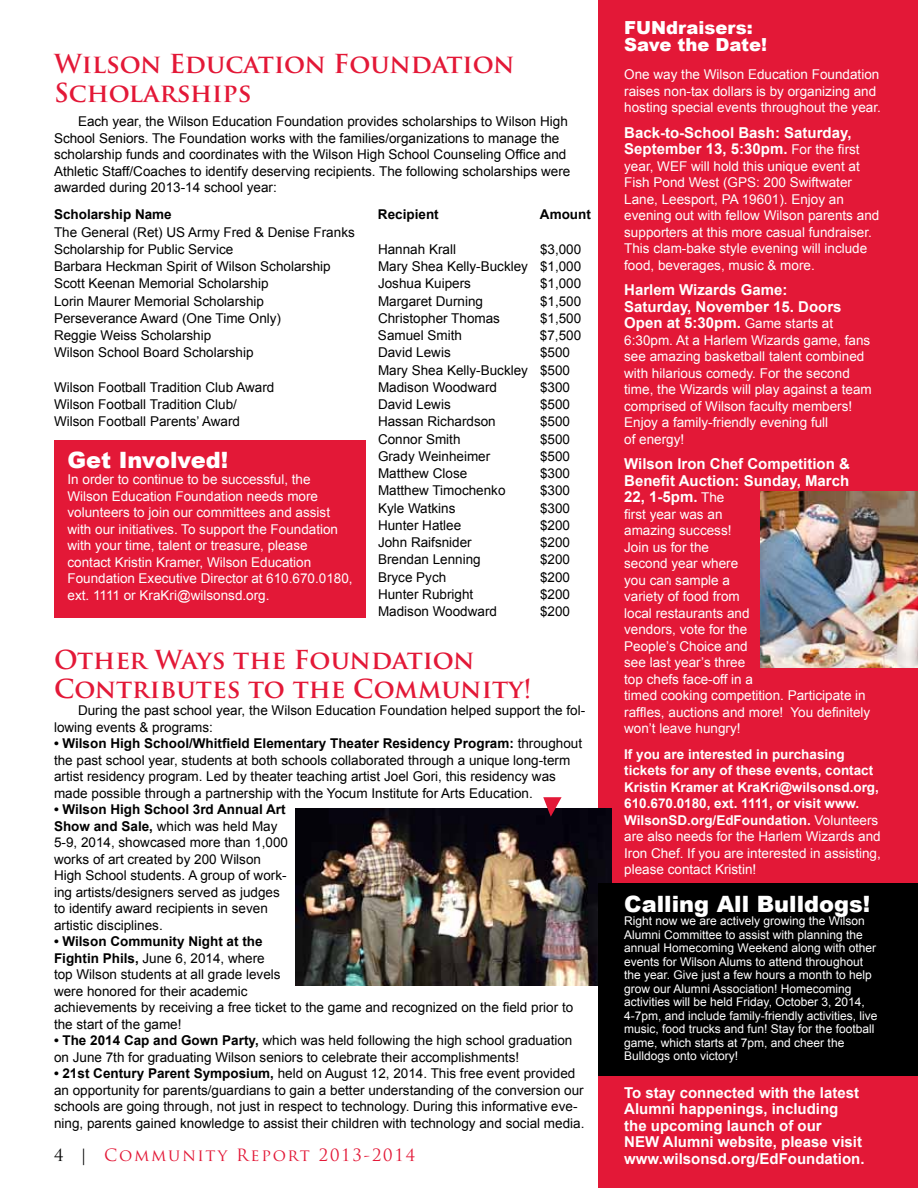
<style>
.page{position:relative;width:918px;height:1188px;background:#fff}
.page>*{position:absolute;margin:0;border:0;box-sizing:border-box;transform-origin:0 0}
.t1{font:700 25.5px/28.5px "Trajan Pro";color:#e31837}
.t2{font:900 22.5px "Arial";color:#fff}
.t3{font:900 18px/16.5px "Arial";color:#fff}
.t4{font:16.5px "Trajan Pro";letter-spacing:.11em;color:#e31837}
.t5{font:700 15px/16.5px "Arial";color:#fff}
.t6{font:13.5px/16.5px "Arial";color:#000}
.t7{font:13.5px/16.5px "Arial";color:#fff}
.t8{font:700 13.5px/16.5px "Arial";color:#fff}
.t9{font:700 13.5px "Arial";color:#000}
.t10{font:12px/13.5px "Arial";color:#fff}
.s1{font-weight:700}
.s2{color:#000}
.s3{font-weight:400;font-size:13.5px}
.s4{font-weight:400}
</style>
<div class="page">
<div style="left:598px;top:0;width:320px;height:1188px;background:#e31837"></div>
<img style="left:296px;top:809px;width:316px;height:177px">
<div style="left:598px;top:883px;width:320px;height:193px;background:#000"></div>
<img style="left:760px;top:492px;width:158px;height:175px">
<div style="left:54px;top:441px;width:311px;height:177px;background:#e31837"></div>
<svg style="left:543px;top:797px;width:19px;height:20px"></svg>
<h1 class="t1" style="left:54px;top:50px;width:462px">Wilson Education Foundation<br>Scholarships</h1>
<p class="t6" style="left:54px;top:114px;width:518px;text-indent:24px">Each year, the Wilson Education Foundation provides scholarships to Wilson High School Seniors. The Foundation works with the families/organizations to manage the scholarship funds and coordinates with the Wilson High School Counseling Office and Athletic Staff/Coaches to identify deserving recipients. The following scholarships were awarded during 2013-14 school year:</p>
<p class="t9" style="left:54px;top:206px;width:119px">Scholarship Name</p>
<p class="t9" style="left:378px;top:206px;width:62px">Recipient</p>
<p class="t9" style="left:540px;top:206px;width:52px">Amount</p>
<p class="t6" style="left:54px;top:223px;width:302px;line-height:17.2px">The General (Ret) US Army Fred &amp; Denise Franks<br>Scholarship for Public Service</p>
<p class="t6" style="left:378px;top:241px;width:80px">Hannah Krall</p>
<p class="t6" style="left:540px;top:241px;width:43px">$3,000</p>
<p class="t6" style="left:54px;top:258px;width:278px">Barbara Heckman Spirit of Wilson Scholarship</p>
<p class="t6" style="left:378px;top:258px;width:205px">Mary Shea Kelly-Buckley $1,000</p>
<p class="t6" style="left:54px;top:276px;width:216px">Scott Keenan Memorial Scholarship</p>
<p class="t6" style="left:378px;top:276px;width:95px">Joshua Kuipers</p>
<p class="t6" style="left:540px;top:276px;width:43px">$1,000</p>
<p class="t6" style="left:54px;top:293px;width:212px">Lorin Maurer Memorial Scholarship</p>
<p class="t6" style="left:378px;top:293px;width:107px">Margaret Durning</p>
<p class="t6" style="left:540px;top:293px;width:43px">$1,500</p>
<p class="t6" style="left:54px;top:310px;width:229px">Perseverance Award (One Time Only)</p>
<p class="t6" style="left:378px;top:310px;width:124px">Christopher Thomas</p>
<p class="t6" style="left:540px;top:310px;width:43px">$1,500</p>
<p class="t6" style="left:54px;top:327px;width:159px">Reggie Weiss Scholarship</p>
<p class="t6" style="left:378px;top:327px;width:86px">Samuel Smith</p>
<p class="t6" style="left:540px;top:327px;width:43px">$7,500</p>
<p class="t6" style="left:54px;top:345px;width:201px">Wilson School Board Scholarship</p>
<p class="t6" style="left:378px;top:345px;width:74px">David Lewis</p>
<p class="t6" style="left:378px;top:344px;width:194px;line-height:17.2px;text-align:right">$500<br>Mary Shea Kelly-Buckley $500</p>
<p class="t6" style="left:54px;top:379px;width:222px">Wilson Football Tradition Club Award</p>
<p class="t6" style="left:378px;top:379px;width:121px">Madison Woodward</p>
<p class="t6" style="left:540px;top:379px;width:32px">$300</p>
<p class="t6" style="left:54px;top:396px;width:185px">Wilson Football Tradition Club/</p>
<p class="t6" style="left:378px;top:396px;width:74px">David Lewis</p>
<p class="t6" style="left:540px;top:396px;width:32px">$500</p>
<p class="t6" style="left:54px;top:414px;width:188px">Wilson Football Parents’ Award</p>
<p class="t6" style="left:378px;top:414px;width:119px">Hassan Richardson</p>
<p class="t6" style="left:540px;top:414px;width:32px">$500</p>
<p class="t6" style="left:378px;top:431px;width:84px">Connor Smith</p>
<p class="t6" style="left:540px;top:431px;width:32px">$500</p>
<p class="t6" style="left:378px;top:448px;width:114px">Grady Weinheimer</p>
<p class="t6" style="left:540px;top:448px;width:32px">$500</p>
<p class="t6" style="left:378px;top:465px;width:91px">Matthew Close</p>
<p class="t6" style="left:540px;top:465px;width:32px">$300</p>
<p class="t6" style="left:378px;top:483px;width:129px">Matthew Timochenko</p>
<p class="t6" style="left:540px;top:483px;width:32px">$300</p>
<p class="t6" style="left:378px;top:500px;width:79px">Kyle Watkins</p>
<p class="t6" style="left:540px;top:500px;width:32px">$300</p>
<p class="t6" style="left:378px;top:517px;width:85px">Hunter Hatlee</p>
<p class="t6" style="left:540px;top:517px;width:32px">$200</p>
<p class="t6" style="left:378px;top:534px;width:95px">John Raifsnider</p>
<p class="t6" style="left:540px;top:534px;width:32px">$200</p>
<p class="t6" style="left:378px;top:552px;width:104px">Brendan Lenning</p>
<p class="t6" style="left:540px;top:552px;width:32px">$200</p>
<p class="t6" style="left:378px;top:569px;width:70px">Bryce Pych</p>
<p class="t6" style="left:540px;top:569px;width:32px">$200</p>
<p class="t6" style="left:378px;top:586px;width:97px">Hunter Rubright</p>
<p class="t6" style="left:540px;top:586px;width:32px">$200</p>
<p class="t6" style="left:378px;top:603px;width:121px">Madison Woodward</p>
<p class="t6" style="left:540px;top:603px;width:32px">$200</p>
<h2 class="t2" style="left:68px;top:443px;width:162px">Get I nvolved!</h2>
<p class="t7" style="left:68px;top:471px;width:287px">In order to continue to be successful, the Wilson Education Foundation needs more volunteers to join our committees and assist with our initiatives. To support the Foundation with your time, talent or treasure, please contact Kristin Kramer, Wilson Education Foundation Executive Director at 610.670.0180, ext. 1111 or KraKri@wilsonsd.org.</p>
<h1 class="t1" style="left:54px;top:646px;width:479px">Other Ways the Foundation<br>Contributes to the Community!</h1>
<p class="t6" style="left:54px;top:703px;width:533px;text-indent:24px">During the past school year, the Wilson Education Foundation helped support the fol&shy;lowing events &amp; programs:</p>
<p class="t6" style="left:54px;top:736px;width:530px"><span class="s1">• Wilson High School/Whitfield Elementary Theater Residency Program:</span> throughout the past school year, students at both schools collaborated through a unique long-term artist residency program. Led by theater teaching artist Joel Gori, this residency was made possible through a partnership with the Yocum Institute for Arts Education.</p>
<p class="t6" style="left:54px;top:802px;width:236px"><span class="s1">• Wilson High School 3rd Annual Art Show and Sale,</span> which was held May 5-9, 2014, showcased more than 1,000 works of art created by 200 Wilson High School students. A group of work&shy;ing artists/designers served as judges to identify award recipients in seven artistic disciplines.</p>
<p class="t6" style="left:54px;top:934px;width:521px"><span class="s1">• Wilson Community Night at the<br>Fightin Phils,</span> June 6, 2014, where<br>top Wilson students at all grade levels<br>were honored for their academic<br>achievements by receiving a free ticket to the game and recognized on the field prior to the start of the game!</p>
<p class="t6" style="left:54px;top:1033px;width:520px"><span class="s1">• The 2014 Cap and Gown Party,</span> which was held following the high school graduation on June 7th for graduating Wilson seniors to celebrate their accomplishments!</p>
<p class="t6" style="left:54px;top:1066px;width:532px"><span class="s1">• 21st Century Parent Symposium,</span> held on August 12, 2014. This free event provided an opportunity for parents/guardians to gain a better understanding of the conversion our schools are going through, not just in respect to technology. During this informative eve&shy;ning, parents gained knowledge to assist their children with technology and social media.</p>
<p class="t4" style="left:54px;top:1145px;width:363px"><span class="s2">4 |</span> Community Report 2013-2014</p>
<h3 class="t3" style="left:624px;top:19px;width:144px">FU Ndraisers:<br>Save the Date!</h3>
<p class="t7" style="left:624px;top:67px;width:258px">One way the Wilson Education Foundation raises non-tax dollars is by organizing and hosting special events throughout the year.</p>
<p class="t5" style="left:624px;top:125px;width:237px">Back-to-School Bash: Saturday,<br>September 13, 5:30pm. <span class="s3">For the first</span></p>
<p class="t7" style="left:624px;top:158px;width:257px">year, WEF will hold this unique event at Fish Pond West (GPS: 200 Swiftwater Lane, Leesport, PA 19601). Enjoy an evening out with fellow Wilson parents and supporters at this more casual fundraiser.<br>This clam-bake style evening will include food, beverages, music &amp; more.</p>
<p class="t5" style="left:624px;top:282px;width:219px">Harlem Wizards Game:<br>Saturday, November 15. Doors<br>Open at 5:30pm. <span class="s3">Game starts at</span></p>
<p class="t7" style="left:624px;top:332px;width:249px">6:30pm. At a Harlem Wizards game, fans see amazing basketball talent combined with hilarious comedy. For the second time, the Wizards will play against a team comprised of Wilson faculty members!<br>Enjoy a family-friendly evening full<br>of energy!</p>
<p class="t5" style="left:624px;top:456px;width:227px;text-align:justify">Wilson Iron Chef Competition &amp; Benefit Auction: Sunday, March 22, 1-5pm. <span class="s3">The</span></p>
<p class="t7" style="left:624px;top:506px;width:248px">first year was an<br>amazing success!<br>Join us for the<br>second year where<br>you can sample a<br>variety of food from<br>local restaurants and<br>vendors, vote for the<br>People’s Choice and<br>see last year’s three<br>top chefs face-off in a<br>timed cooking competition. Participate in raffles, auctions and more! You definitely won’t leave hungry!</p>
<p class="t8" style="left:624px;top:746px;width:258px">If you are interested in purchasing tickets for any of these events, contact Kristin Kramer at KraKri@wilsonsd.org, 610.670.0180, ext. 1111, or visit www.<br>WilsonSD.org/EdFoundation. <span class="s4">Volunteers are also needs for the Harlem Wizards and Iron Chef. If you are interested in assisting, please contact Kristin!</span></p>
<h2 class="t2" style="left:624px;top:888px;width:248px">Calling All Bulldogs!</h2>
<p class="t10" style="left:624px;top:915px;width:255px">Right now we are actively growing the Wilson Alumni Committee to assist with planning the annual Homecoming Weekend along with other events for Wilson Alums to attend throughout the year. Give just a few hours a month to help grow our Alumni Association! Homecoming activities will be held Friday, October 3, 2014, 4-7pm, and include family-friendly activities, live music, food trucks and fun! Stay for the football game, which starts at 7pm, and cheer the Bulldogs onto victory!</p>
<p class="t5" style="left:624px;top:1085px;width:242px">To stay connected with the latest<br>Alumni happenings, including the upcoming launch of our<br>NEW Alumni website, please visit www.wilsonsd.org/EdFoundation.</p>
</div>
